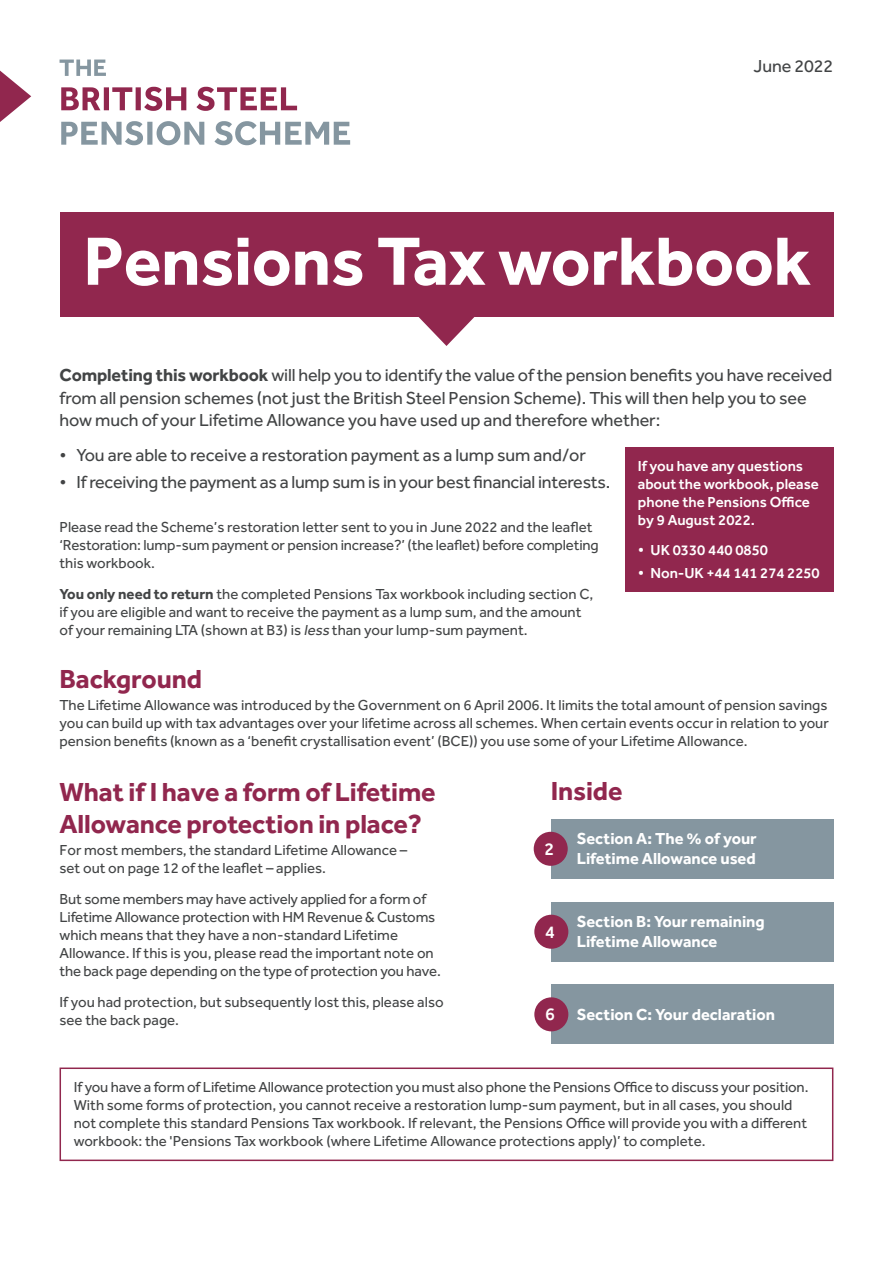
<style>
.page{position:relative;width:893px;height:1263px;background:#fff}
.page>*{position:absolute;margin:0;border:0;box-sizing:border-box;transform-origin:0 0}
.BS_Heading_1{font:700 70.5px "Effra";letter-spacing:-.005em;color:#fff}
.BS_Heading_2{font:700 27px/32.4px "Effra";letter-spacing:-.005em;color:#91274e}
.BS_Intro_copy{font:18px/22.5px "Effra";letter-spacing:-.005em;color:#424445}
.BS_Heading_4{font:500 18px "Effra";color:#fff}
.BS_Body_copy{font:700 16.5px/19.8px "Effra";color:#fff}
.BS_Body_copy-2{font:15px/18px "Effra";color:#424445}
.BS_Body_copy-3{font:500 15px/18px "Effra";color:#fff}
.BS_Body_bullets{font:500 15px "Effra";letter-spacing:-.005em;color:#fff}
.s1{font-weight:700}
.s2{font-style:italic}
</style>
<div class="page">
<svg style="left:60px;top:60px;width:46px;height:16px"></svg>
<svg style="left:61px;top:87px;width:125px;height:24px"></svg>
<svg style="left:196px;top:87px;width:101px;height:24px"></svg>
<svg style="left:61px;top:121px;width:143px;height:24px"></svg>
<svg style="left:214px;top:121px;width:136px;height:24px"></svg>
<svg style="left:0;top:71px;width:31px;height:51px"></svg>
<svg style="left:418px;top:317px;width:57px;height:29px"></svg>
<div style="left:60px;top:213px;width:773px;height:104px;background:#91274e"></div>
<div style="left:625px;top:448px;width:208px;height:144px;background:#91274e"></div>
<div style="left:551px;top:819px;width:282px;height:59px;background:#8596a0"></div>
<div style="left:534px;top:832px;width:34px;height:34px;background:#91274e;border-radius:50%"></div>
<div style="left:551px;top:902px;width:282px;height:59px;background:#8596a0"></div>
<div style="left:534px;top:915px;width:34px;height:34px;background:#91274e;border-radius:50%"></div>
<div style="left:551px;top:984px;width:282px;height:60px;background:#8596a0"></div>
<div style="left:534px;top:997px;width:34px;height:34px;background:#91274e;border-radius:50%"></div>
<div style="left:60px;top:1067px;width:773px;height:94px;border:2px solid #91274e"></div>
<p class="BS_Intro_copy" style="left:754px;top:54px;width:81px">June 2022</p>
<p class="BS_Heading_1" style="left:83px;top:218px;width:729px">Pensions Tax workbook</p>
<p class="BS_Intro_copy" style="left:60px;top:364px;width:774px"><span class="s1">Completing this workbook</span> will help you to identify the value of the pension benefits you have received from all pension schemes (not just the British Steel Pension Scheme). This will then help you to see how much of your Lifetime Allowance you have used up and therefore whether:</p>
<p class="BS_Intro_copy" style="left:60px;top:444px;width:528px">• You are able to receive a restoration payment as a lump sum and/or</p>
<p class="BS_Intro_copy" style="left:60px;top:471px;width:552px">• If receiving the payment as a lump sum is in your best financial interests.</p>
<p class="BS_Body_copy-2" style="left:60px;top:517px;width:541px">Please read the Scheme’s restoration letter sent to you in June 2022 and the leaflet ‘Restoration: lump-sum payment or pension increase?’ (the leaflet) before completing this workbook.</p>
<p class="BS_Body_copy-2" style="left:60px;top:584px;width:535px"><span class="s1">You only need to return</span> the completed Pensions Tax workbook including section C, if you are eligible and want to receive the payment as a lump sum, and the amount of your remaining LTA (shown at B3) is <span class="s2">less</span> than your lump-sum payment.</p>
<p class="BS_Heading_2" style="left:60px;top:662px;width:144px">Background</p>
<p class="BS_Body_copy-2" style="left:60px;top:696px;width:771px;text-align:justify">The Lifetime Allowance was introduced by the Government on 6 April 2006. It limits the total amount of pension savings you can build up with tax advantages over your lifetime across all schemes. When certain events occur in relation to your pension benefits (known as a ‘benefit crystallisation event’ (BCE)) you use some of your Lifetime Allowance.</p>
<p class="BS_Body_copy-3" style="left:638px;top:456px;width:182px">If you have any questions about the workbook, please phone the Pensions Office by 9 August 2022.</p>
<p class="BS_Body_bullets" style="left:638px;top:541px;width:132px">• UK 0330 440 0850</p>
<p class="BS_Body_bullets" style="left:638px;top:564px;width:183px">• Non-UK +44 141 274 2250</p>
<p class="BS_Heading_2" style="left:60px;top:775px;width:378px">What if I have a form of Lifetime<br>Allowance protection in place?</p>
<p class="BS_Body_copy-2" style="left:60px;top:841px;width:349px">For most members, the standard Lifetime Allowance – set out on page 12 of the leaflet – applies.</p>
<p class="BS_Body_copy-2" style="left:60px;top:890px;width:383px">But some members may have actively applied for a form of Lifetime Allowance protection with HM Revenue &amp; Customs which means that they have a non-standard Lifetime Allowance. If this is you, please read the important note on the back page depending on the type of protection you have.</p>
<p class="BS_Body_copy-2" style="left:60px;top:993px;width:386px">If you had protection, but subsequently lost this, please also see the back page.</p>
<p class="BS_Heading_2" style="left:551px;top:775px;width:73px">Inside</p>
<p class="BS_Body_copy" style="left:577px;top:828px;width:181px">Section A: The % of your<br>Lifetime Allowance used</p>
<p class="BS_Heading_4" style="left:545px;top:838px;width:11px">2</p>
<p class="BS_Heading_4" style="left:545px;top:921px;width:11px">4</p>
<p class="BS_Body_copy" style="left:577px;top:911px;width:190px">Section B: Your remaining<br>Lifetime Allowance</p>
<p class="BS_Heading_4" style="left:545px;top:1003px;width:11px">6</p>
<p class="BS_Body_copy" style="left:577px;top:1004px;width:200px">Section C: Your declaration</p>
<p class="BS_Body_copy-2" style="left:74px;top:1078px;width:736px">If you have a form of Lifetime Allowance protection you must also phone the Pensions Office to discuss your position.<br>With some forms of protection, you cannot receive a restoration lump-sum payment, but in all cases, you should not complete this standard Pensions Tax workbook. If relevant, the Pensions Office will provide you with a different workbook: the 'Pensions Tax workbook (where Lifetime Allowance protections apply)’ to complete.</p>
</div>
